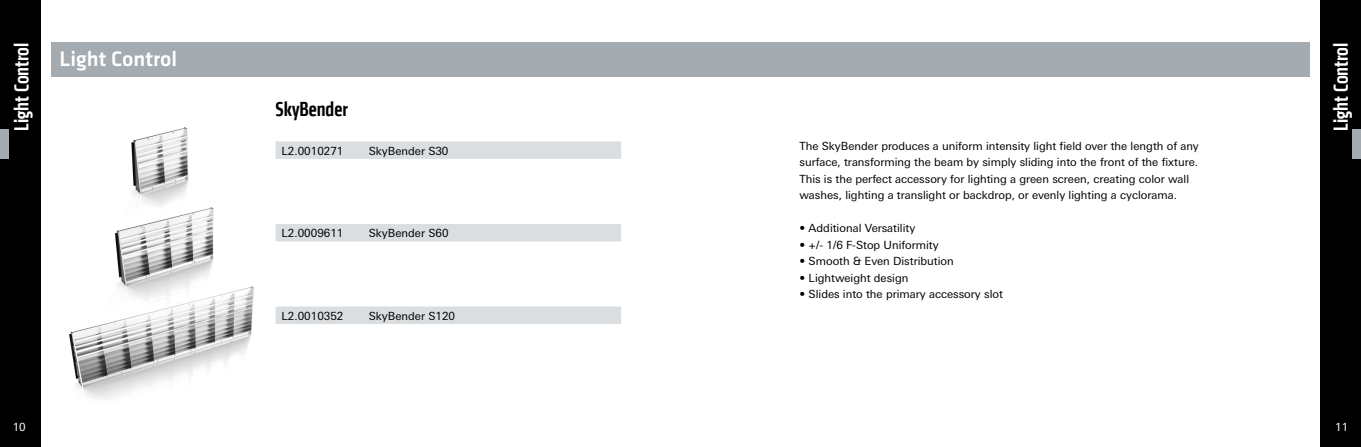
<style>
.page{position:relative;width:1361px;height:447px;background:#fff}
.page>*{position:absolute;margin:0;border:0;box-sizing:border-box;transform-origin:0 0}
.Kapitelüberschrift{font:500 21.75px "Klavika";color:#fff}
.Reiter_Hochkant{font:500 condensed 21px "Klavika CH";color:#fff}
.Headlines{font:500 condensed 21px "Klavika CH";color:#000}
.Fließtext{font:11.25px/16.5px "Linotype Univers Basic";color:#000}
.Einzug_3_mm{font:11.25px "Linotype Univers Basic";color:#000}
.Head_Bold{font:11.25px "Linotype Univers Basic";color:#000}
.t1{font:11.25px "Linotype Univers Basic";color:#fff}
.s1{font-family:"Linotype Univers 430"}
</style>
<div class="page">
<div style="left:1320px;top:0;width:41px;height:446px;background:#000"></div>
<div style="left:51px;top:43px;width:629px;height:34px;background:#a4abb1"></div>
<div style="left:680px;top:43px;width:630px;height:34px;background:#a4abb1"></div>
<div style="left:0;top:0;width:40px;height:446px;background:#000"></div>
<img style="left:131px;top:127px;width:58px;height:70px">
<img style="left:115px;top:197px;width:99px;height:64px">
<div style="left:276px;top:141px;width:345px;height:18px;background:#dbdee0"></div>
<div style="left:276px;top:224px;width:345px;height:17px;background:#dbdee0"></div>
<div style="left:276px;top:306px;width:345px;height:18px;background:#dbdee0"></div>
<div style="left:1352px;top:129px;width:9px;height:29px;background:#a4abb1"></div>
<div style="left:0;top:129px;width:9px;height:29px;background:#a4abb1"></div>
<img style="left:69px;top:261px;width:207px;height:138px">
<p class="Reiter_Hochkant" style="left:8px;top:131px;width:90px;rotate:-90deg">Light Control</p>
<p class="Reiter_Hochkant" style="left:1327px;top:131px;width:90px;rotate:-90deg">Light Control</p>
<p class="Kapitelüberschrift" style="left:60px;top:44px;width:119px">Light Control</p>
<p class="Headlines" style="left:276px;top:96px;width:74px">SkyBender</p>
<p class="Head_Bold" style="left:282px;top:144px;width:63px">L2.0010271</p>
<p class="Head_Bold" style="left:369px;top:144px;width:81px">SkyBender S30</p>
<p class="Fließtext" style="left:799px;top:137px;width:401px">The SkyBender produces a uniform intensity light field over the length of any surface, transforming the beam by simply sliding into the front of the fixture.<br>This is the perfect accessory for lighting a green screen, creating color wall washes, lighting a translight or backdrop, or evenly lighting a cyclorama.</p>
<p class="Einzug_3_mm" style="left:799px;top:222px;width:117px"><span class="s1">•</span> Additional Versatility</p>
<p class="Einzug_3_mm" style="left:799px;top:238px;width:141px"><span class="s1">•</span> +/- 1/6 F-Stop Uniformity</p>
<p class="Einzug_3_mm" style="left:799px;top:255px;width:156px"><span class="s1">•</span> Smooth &amp; Even Distribution</p>
<p class="Einzug_3_mm" style="left:799px;top:271px;width:110px"><span class="s1">•</span> Lightweight design</p>
<p class="Einzug_3_mm" style="left:799px;top:288px;width:205px"><span class="s1">•</span> Slides into the primary accessory slot</p>
<p class="Head_Bold" style="left:282px;top:226px;width:63px">L2.0009611</p>
<p class="Head_Bold" style="left:369px;top:226px;width:81px">SkyBender S60</p>
<p class="Head_Bold" style="left:282px;top:309px;width:63px">L2.0010352</p>
<p class="Head_Bold" style="left:369px;top:309px;width:88px">SkyBender S120</p>
<p class="t1" style="left:13px;top:420px;width:15px">10</p>
<p class="t1" style="left:1335px;top:420px;width:15px">11</p>
</div>
